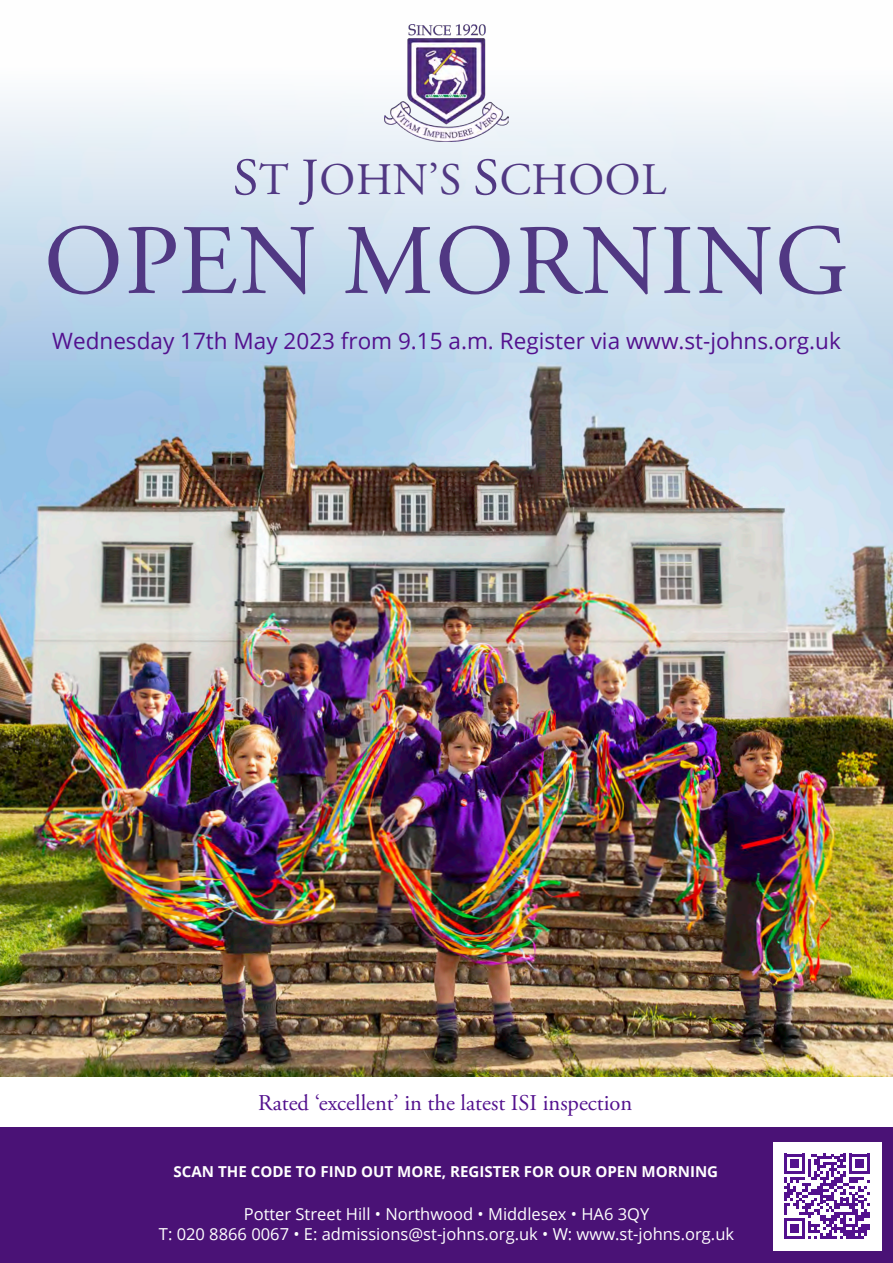
<style>
.page{position:relative;width:893px;height:1263px;background:#fff}
.page>*{position:absolute;margin:0;border:0;box-sizing:border-box;transform-origin:0 0}
.t1{font:99.45px "Adobe Garamond Pro";letter-spacing:.015em;color:#513883}
.t2{font:45px "Adobe Garamond Pro";letter-spacing:.015em;color:#513883}
.t3{font:22.5px "Open Sans";color:#53118e}
.t4{font:22.5px "Adobe Garamond Pro";color:#53118e}
.t5{font:16.5px/19.5px "Open Sans";color:#fff;text-align:center}
.t6{font:700 15.15px "Open Sans";color:#fff}
.s1{font-size:52.5px}
</style>
<div class="page">
<img style="left:0;top:95px;width:893px;height:982px">
<img style="left:385px;top:24px;width:123px;height:118px">
<div style="left:0;top:1126px;width:893px;height:137px;background:#4a1276"></div>
<div style="left:773px;top:1142px;width:108px;height:108px;background:#fff"></div>
<svg style="left:784px;top:1153px;width:86px;height:86px"></svg>
<p class="t2" style="left:233px;top:153px;width:435px"><span class="s1">S</span>T <span class="s1">J</span>OHN’S <span class="s1">S</span>CHOOL</p>
<p class="t1" style="left:44px;top:202px;width:807px">OPEN MORNING</p>
<p class="t3" style="left:52px;top:325px;width:790px">Wednesday 17th May 2023 from 9.15 a.m. Register via www.st-johns.org.uk</p>
<p class="t4" style="left:258px;top:1089px;width:376px">Rated ‘excellent’ in the latest ISI inspection</p>
<p class="t6" style="left:174px;top:1160px;width:546px">SCAN THE CODE TO FIND OUT MORE, REGISTER FOR OUR OPEN MORNING</p>
<p class="t5" style="left:159px;top:1204px;width:577px">Potter Street Hill • Northwood • Middlesex • HA6 3QY<br>T: 020 8866 0067 • E: admissions@st-johns.org.uk • W: www.st-johns.org.uk</p>
</div>
